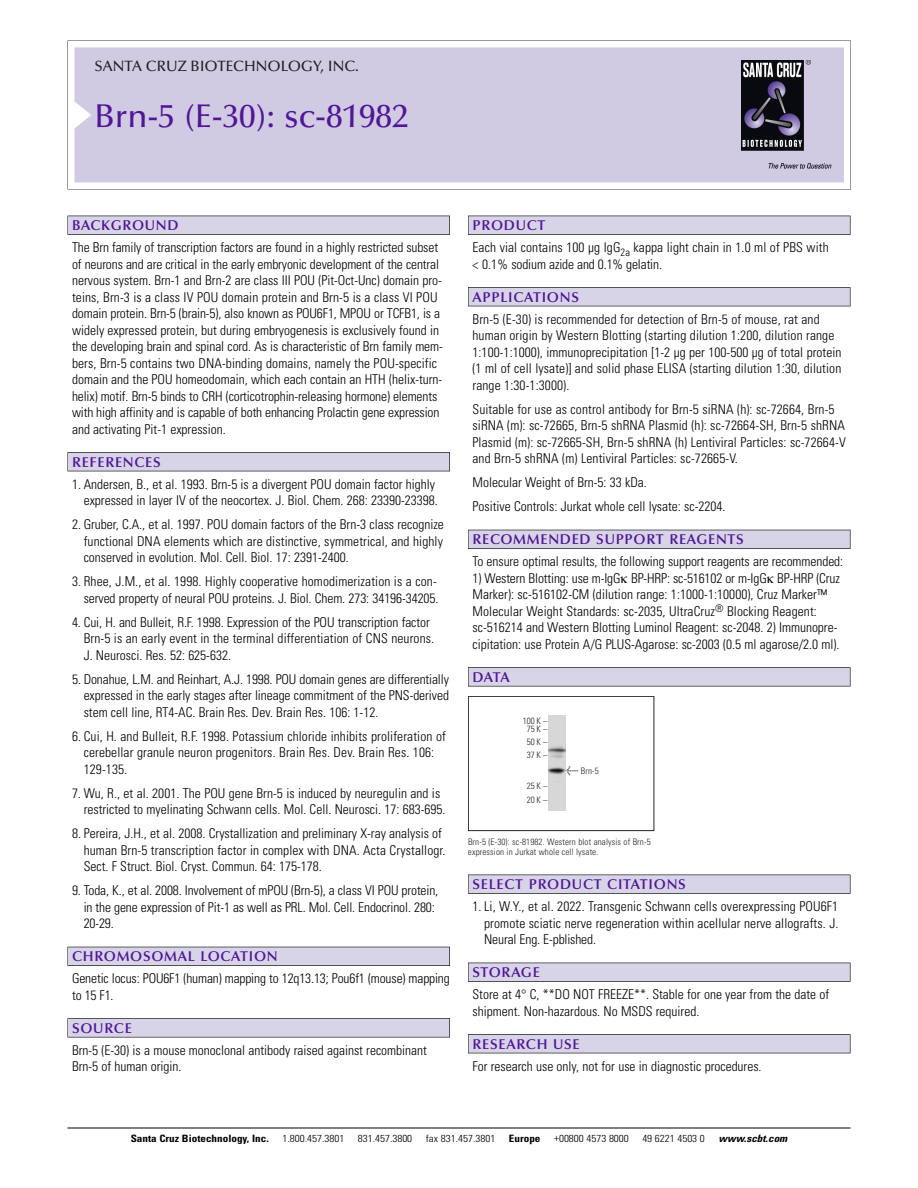
<style>
.page{position:relative;width:918px;height:1188px;background:#fff}
.page>*{position:absolute;margin:0;border:0;box-sizing:border-box;transform-origin:0 0}
.t1{font:500 33px "Optima";color:#511695}
.t2{font:500 15px "Optima";color:#231f20}
.t3{font:600 14.25px "Optima";letter-spacing:.05em;color:#511695}
.t4{font:300 condensed 13.5px/16.5px "Univers";color:#000}
.t5{font:300 condensed 10.2px "Univers";color:#000;scale:1.1 1}
.t6{font:700 condensed 10.2px "Univers";color:#000;scale:1.1 1}
.t7{font:italic 700 condensed 10.2px "Univers";color:#000;scale:1.1 1}
.t8{font:300 condensed 9px/10.5px "Univers";letter-spacing:.015em;color:#272526}
.s1{font-family:"Meta Plus";font-weight:400;font-stretch:normal;font-size:10.5px}
</style>
<div class="page">
<svg style="left:68px;top:40px;width:783px;height:149px"></svg>
<div style="left:74px;top:47px;width:770px;height:135px;background:#d1cae3"></div>
<img style="left:741px;top:60px;width:90px;height:108px">
<div style="left:68px;top:216px;width:382px;height:19px;background:#535256"></div>
<div style="left:68px;top:216px;width:381px;height:18px;background:#d7d4e8"></div>
<div style="left:68px;top:452px;width:382px;height:19px;background:#515155"></div>
<div style="left:68px;top:453px;width:381px;height:18px;background:#d7d4e8"></div>
<div style="left:68px;top:947px;width:382px;height:19px;background:#515057"></div>
<div style="left:68px;top:947px;width:381px;height:18px;background:#d7d4e8"></div>
<div style="left:68px;top:1018px;width:382px;height:19px;background:#575659"></div>
<div style="left:68px;top:1019px;width:381px;height:18px;background:#d7d4e8"></div>
<div style="left:468px;top:216px;width:382px;height:19px;background:#535256"></div>
<div style="left:468px;top:216px;width:382px;height:18px;background:#d7d4e8"></div>
<div style="left:468px;top:287px;width:382px;height:19px;background:#515155"></div>
<div style="left:468px;top:288px;width:382px;height:18px;background:#d7d4e8"></div>
<div style="left:468px;top:530px;width:382px;height:19px;background:#515057"></div>
<div style="left:468px;top:530px;width:382px;height:18px;background:#d7d4e8"></div>
<div style="left:468px;top:667px;width:382px;height:19px;background:#575659"></div>
<div style="left:468px;top:668px;width:382px;height:18px;background:#d7d4e8"></div>
<div style="left:468px;top:875px;width:382px;height:19px;background:#545457"></div>
<div style="left:468px;top:875px;width:382px;height:18px;background:#d7d4e8"></div>
<div style="left:468px;top:963px;width:382px;height:19px;background:#535256"></div>
<div style="left:468px;top:963px;width:382px;height:18px;background:#d7d4e8"></div>
<div style="left:468px;top:1034px;width:382px;height:19px;background:#515155"></div>
<div style="left:468px;top:1035px;width:382px;height:18px;background:#d7d4e8"></div>
<hr style="left:68px;top:1128px;width:782px;height:1px;background:#000">
<div style="left:468px;top:696px;width:186px;height:135px;border:1px solid #272526"></div>
<img style="left:549px;top:716px;width:16px;height:94px">
<p class="t2" style="left:94px;top:60px;width:266px">SANTA CRUZ BIOTECHNOLOGY, INC.</p>
<p class="t1" style="left:94px;top:102px;width:316px">Brn-5 (E-30): sc-81982</p>
<p class="t3" style="left:72px;top:219px;width:108px">BACKGROUND</p>
<p class="t4" style="left:72px;top:240px;width:372px">The Brn family of transcription factors are found in a highly restricted subset of neurons and are critical in the early embryonic development of the central nervous system. Brn-1 and Brn-2 are class III POU (Pit-Oct-Unc) domain pro&shy;teins, Brn-3 is a class IV POU domain protein and Brn-5 is a class VI POU domain protein. Brn-5 (brain-5), also known as POU6F1, MPOU or TCFB1, is a widely expressed protein, but during embryogenesis is exclusively found in the developing brain and spinal cord. As is characteristic of Brn family mem&shy;bers, Brn-5 contains two DNA-binding domains, namely the POU-specific domain and the POU homeodomain, which each contain an HTH (helix-turn&shy;helix) motif. Brn-5 binds to CRH (corticotrophin-releasing hormone) elements with high affinity and is capable of both enhancing Prolactin gene expression and activating Pit-1 expression.</p>
<p class="t3" style="left:72px;top:456px;width:90px">REFERENCES</p>
<p class="t4" style="left:72px;top:477px;width:367px;text-align:right">1. Andersen, B., et al. 1993. Brn-5 is a divergent POU domain factor highly expressed in layer IV of the neocortex. J. Biol. Chem. 268: 23390-23398.</p>
<p class="t4" style="left:84px;top:517px;width:362px;text-align:justify;text-indent:-12px">2. Gruber, C.A., et al. 1997. POU domain factors of the Brn-3 class recognize functional DNA elements which are distinctive, symmetrical, and highly conserved in evolution. Mol. Cell. Biol. 17: 2391-2400.</p>
<p class="t4" style="left:72px;top:574px;width:368px;text-align:right">3. Rhee, J.M., et al. 1998. Highly cooperative homodimerization is a con&shy;served property of neural POU proteins. J. Biol. Chem. 273: 34196-34205.</p>
<p class="t4" style="left:84px;top:615px;width:352px;text-indent:-12px">4. Cui, H. and Bulleit, R.F. 1998. Expression of the POU transcription factor<br>Brn-5 is an early event in the terminal differentiation of CNS neurons.<br>J. Neurosci. Res. 52: 625-632.</p>
<p class="t4" style="left:84px;top:672px;width:367px;text-align:justify;text-indent:-12px">5. Donahue, L.M. and Reinhart, A.J. 1998. POU domain genes are differentially expressed in the early stages after lineage commitment of the PNS-derived stem cell line, RT4-AC. Brain Res. Dev. Brain Res. 106: 1-12.</p>
<p class="t4" style="left:84px;top:729px;width:364px;text-indent:-12px">6. Cui, H. and Bulleit, R.F. 1998. Potassium chloride inhibits proliferation of cerebellar granule neuron progenitors. Brain Res. Dev. Brain Res. 106:<br>129-135.</p>
<p class="t4" style="left:84px;top:786px;width:363px;text-indent:-12px">7. Wu, R., et al. 2001. The POU gene Brn-5 is induced by neuregulin and is restricted to myelinating Schwann cells. Mol. Cell. Neurosci. 17: 683-695.</p>
<p class="t4" style="left:84px;top:826px;width:363px;text-indent:-12px">8. Pereira, J.H., et al. 2008. Crystallization and preliminary X-ray analysis of human Brn-5 transcription factor in complex with DNA. Acta Crystallogr.<br>Sect. F Struct. Biol. Cryst. Commun. 64: 175-178.</p>
<p class="t4" style="left:84px;top:883px;width:356px;text-indent:-12px">9. Toda, K., et al. 2008. Involvement of mPOU (Brn-5), a class VI POU protein, in the gene expression of Pit-1 as well as PRL. Mol. Cell. Endocrinol. 280:<br>20-29.</p>
<p class="t3" style="left:72px;top:950px;width:207px">CHROMOSOMAL LOCATION</p>
<p class="t4" style="left:72px;top:972px;width:379px">Genetic locus: POU6F1 (human) mapping to 12q13.13; Pou6f1 (mouse) mapping to 15 F1.</p>
<p class="t3" style="left:72px;top:1022px;width:61px">SOURCE</p>
<p class="t4" style="left:72px;top:1043px;width:356px">Brn-5 (E-30) is a mouse monoclonal antibody raised against recombinant<br>Brn-5 of human origin.</p>
<p class="t3" style="left:473px;top:219px;width:74px">PRODUCT</p>
<p class="t4" style="left:473px;top:240px;width:358px">Each vial contains 100 µg IgG<sub>2a</sub> kappa light chain in 1.0 ml of PBS with &lt; 0.1% sodium azide and 0.1% gelatin.</p>
<p class="t3" style="left:473px;top:291px;width:108px">APPLICATIONS</p>
<p class="t4" style="left:473px;top:312px;width:371px">Brn-5 (E-30) is recommended for detection of Brn-5 of mouse, rat and human origin by Western Blotting (starting dilution 1:200, dilution range 1:100-1:1000), immunoprecipitation [1-2 µg per 100-500 µg of total protein (1 ml of cell lysate)] and solid phase ELISA (starting dilution 1:30, dilution range 1:30-1:3000).</p>
<p class="t4" style="left:473px;top:402px;width:375px">Suitable for use as control antibody for Brn-5 siRNA (h): sc-72664, Brn-5 siRNA (m): sc-72665, Brn-5 shRNA Plasmid (h): sc-72664-SH, Brn-5 shRNA Plasmid (m): sc-72665-SH, Brn-5 shRNA (h) Lentiviral Particles: sc-72664-V and Brn-5 shRNA (m) Lentiviral Particles: sc-72665-V.</p>
<p class="t4" style="left:473px;top:475px;width:176px">Molecular Weight of Brn-5: 33 kDa.</p>
<p class="t4" style="left:473px;top:499px;width:254px">Positive Controls: Jurkat whole cell lysate: sc-2204.</p>
<p class="t3" style="left:473px;top:533px;width:273px">RECOMMENDED SUPPORT REAGENTS</p>
<p class="t4" style="left:473px;top:555px;width:372px">To ensure optimal results, the following support reagents are recommended:</p>
<p class="t4" style="left:473px;top:571px;width:369px">1) Western Blotting: use m-IgG BP-HRP: sc-516102 or m-IgG BP-HRP (Cruz Marker): sc-516102-CM (dilution range: 1:1000-1:10000), Cruz Marker™ Molecular Weight Standards: sc-2035, UltraCruz<sup>®</sup> Blocking Reagent: sc-516214 and Western Blotting Luminol Reagent: sc-2048. 2) Immunopre&shy;cipitation: use Protein A/G PLUS-Agarose: sc-2003 (0.5 ml agarose/2.0 ml).</p>
<p class="t3" style="left:473px;top:671px;width:39px">DATA</p>
<p class="t8" style="left:523px;top:718px;width:26px;line-height:7.5px;text-align:center">100 K –<br>75 K –</p>
<p class="t8" style="left:527px;top:736px;width:22px;line-height:13.5px">50 K –<br>37 K –</p>
<p class="t8" style="left:527px;top:780px;width:22px;line-height:14.2px">25 K –<br>20 K –</p>
<p class="t8" style="left:566px;top:766px;width:34px"><span class="s1">&lt;</span> Brn-5</p>
<p class="t8" style="left:468px;top:837px;width:184px">Brn-5 (E-30): sc-81982. Western blot analysis of Brn-5 expression in Jurkat whole cell lysate.</p>
<p class="t3" style="left:473px;top:878px;width:215px">SELECT PRODUCT CITATIONS</p>
<p class="t4" style="left:484px;top:899px;width:356px;text-align:justify;text-indent:-12px">1. Li, W.Y., et al. 2022. Transgenic Schwann cells overexpressing POU6F1 promote sciatic nerve regeneration within acellular nerve allografts. J.<br>Neural Eng. E-pblished.</p>
<p class="t3" style="left:473px;top:966px;width:69px">STORAGE</p>
<p class="t4" style="left:473px;top:987px;width:358px">Store at 4° C, **DO NOT FREEZE**. Stable for one year from the date of shipment. Non-hazardous. No MSDS required.</p>
<p class="t3" style="left:473px;top:1038px;width:109px">RESEARCH USE</p>
<p class="t4" style="left:473px;top:1059px;width:291px">For research use only, not for use in diagnostic procedures.</p>
<p class="t6" style="left:131px;top:1135px;width:127px">Santa Cruz Biotechnology, Inc.</p>
<p class="t5" style="left:282px;top:1135px;width:58px">1.800.457.3801</p>
<p class="t5" style="left:358px;top:1135px;width:51px">831.457.3800</p>
<p class="t5" style="left:426px;top:1135px;width:65px">fax 831.457.3801</p>
<p class="t6" style="left:509px;top:1135px;width:30px">Europe</p>
<p class="t5" style="left:554px;top:1135px;width:69px">+00800 4573 8000</p>
<p class="t5" style="left:642px;top:1135px;width:58px">49 6221 4503 0</p>
<p class="t7" style="left:719px;top:1135px;width:66px">www.scbt.com</p>
</div>
